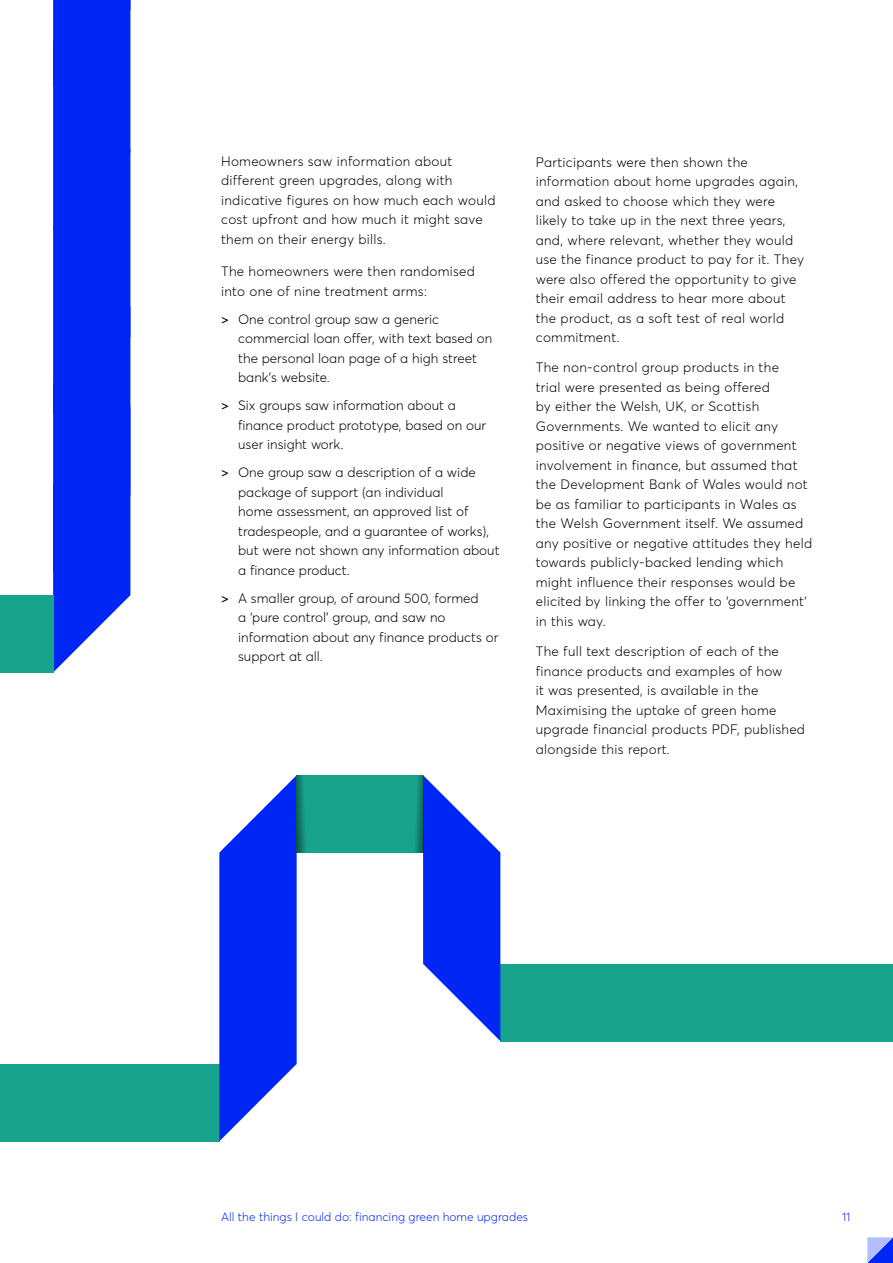
<style>
.page{position:relative;width:893px;height:1263px;background:#fff}
.page>*{position:absolute;margin:0;border:0;box-sizing:border-box;transform-origin:0 0}
.Body_Copy_Financial{font:300 13.5px/19.5px "Averta";letter-spacing:.02em;color:#000}
.Bullet_points_arrows{font:300 13.5px/19.5px "Averta";color:#000}
.t1{font:300 12px "Averta";color:#0026f5}
.s1{font-weight:400}
</style>
<div class="page">
<svg style="left:867px;top:1237px;width:26px;height:26px"></svg>
<div style="left:500px;top:964px;width:393px;height:77px;background:#17a38c"></div>
<div style="left:0;top:1064px;width:219px;height:77px;background:#17a38c"></div>
<svg style="left:219px;top:775px;width:91px;height:366px"></svg>
<svg style="left:410px;top:775px;width:90px;height:266px"></svg>
<div style="left:297px;top:775px;width:126px;height:77px;background:#17a38c"></div>
<svg style="left:297px;top:775px;width:9px;height:77px"></svg>
<svg style="left:415px;top:775px;width:8px;height:77px"></svg>
<div style="left:53px;top:0;width:77px;height:672px;background:#0026f5"></div>
<div style="left:0;top:595px;width:53px;height:77px;background:#17a38c"></div>
<p class="Body_Copy_Financial" style="left:221px;top:151px;width:276px">Homeowners saw information about different green upgrades, along with indicative figures on how much each would cost upfront and how much it might save them on their energy bills.</p>
<p class="Body_Copy_Financial" style="left:221px;top:262px;width:255px">The homeowners were then randomised into one of nine treatment arms:</p>
<p class="Bullet_points_arrows" style="left:238px;top:309px;width:256px;text-indent:-17px"><span class="s1">&gt;</span> One control group saw a generic commercial loan offer, with text based on the personal loan page of a high street bank’s website.</p>
<p class="Bullet_points_arrows" style="left:238px;top:396px;width:250px;text-indent:-17px"><span class="s1">&gt;</span> Six groups saw information about a finance product prototype, based on our user insight work.</p>
<p class="Bullet_points_arrows" style="left:238px;top:463px;width:263px;text-indent:-17px"><span class="s1">&gt;</span> One group saw a description of a wide package of support (an individual<br>home assessment, an approved list of tradespeople, and a guarantee of works), but were not shown any information about a finance product.</p>
<p class="Bullet_points_arrows" style="left:238px;top:588px;width:262px;text-indent:-17px"><span class="s1">&gt;</span> A smaller group, of around 500, formed<br>a ‘pure control’ group, and saw no information about any finance products or support at all.</p>
<p class="Body_Copy_Financial" style="left:536px;top:152px;width:270px">Participants were then shown the information about home upgrades again, and asked to choose which they were likely to take up in the next three years, and, where relevant, whether they would use the finance product to pay for it. They were also offered the opportunity to give their email address to hear more about the product, as a soft test of real world commitment.</p>
<p class="Body_Copy_Financial" style="left:536px;top:358px;width:278px">The non-control group products in the<br>trial were presented as being offered<br>by either the Welsh, UK, or Scottish Governments. We wanted to elicit any positive or negative views of government involvement in finance, but assumed that the Development Bank of Wales would not be as familiar to participants in Wales as the Welsh Government itself. We assumed any positive or negative attitudes they held towards publicly-backed lending which might influence their responses would be elicited by linking the offer to ‘government’ in this way.</p>
<p class="Body_Copy_Financial" style="left:536px;top:641px;width:271px">The full text description of each of the finance products and examples of how<br>it was presented, is available in the Maximising the uptake of green home upgrade financial products PDF, published alongside this report.</p>
<p class="t1" style="left:221px;top:1209px;width:308px">All the things I could do: financing green home upgrades</p>
<p class="t1" style="left:842px;top:1209px;width:10px">11</p>
</div>
